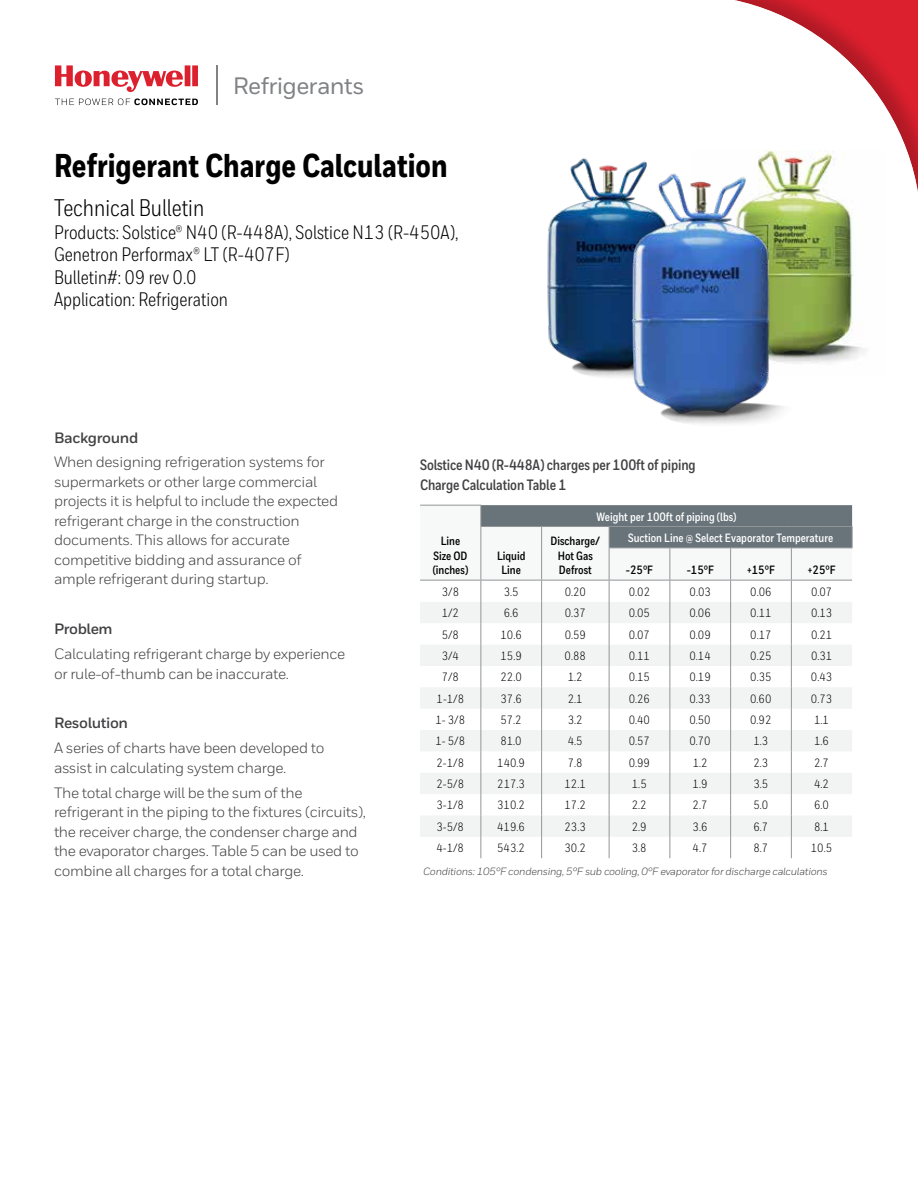
<style>
.page{position:relative;width:918px;height:1188px;background:#fff}
.page>*{position:absolute;margin:0;border:0;box-sizing:border-box;transform-origin:0 0}
.t1{font:800 33px "Honeywell Cond";color:#000}
.t2{font:24px "Honeywell Cond";color:#000}
.t3{font:500 23.7px "Honeywell Sans";letter-spacing:-.025em;color:#808285}
.t4{font:19.5px/22.5px "Honeywell Cond";color:#000}
.t5{font:15px/19.5px "Honeywell Sans";letter-spacing:-.025em;color:#414042}
.t6{font:700 15px/19.5px "Honeywell Cond";letter-spacing:-.01em;color:#414042}
.t7{font:700 15px "Honeywell Sans";letter-spacing:-.025em;color:#414042}
.t8{font:12px "Honeywell Cond";color:#000}
.t9{font:700 12px/14.4px "Honeywell Cond";color:#000;text-align:center}
.t10{font:700 12px "Honeywell Cond";color:#fff}
.t11{font:italic 10.5px "Honeywell Sans";letter-spacing:-.025em;color:#414042}
</style>
<div class="page">
<div style="left:219px;top:0;width:699px;height:696px;background:#000;opacity:.2"></div>
<svg style="left:55px;top:65px;width:143px;height:27px"></svg>
<svg style="left:55px;top:98px;width:143px;height:7px"></svg>
<hr style="left:216px;top:65px;width:1px;height:40px;background:#808285">
<svg style="left:420px;top:505px;width:433px;height:353px"></svg>
<hr style="left:541px;top:548px;width:1px;height:32px;background:#939598">
<img style="left:597px;top:157px;width:216px;height:282px">
<h3 class="t3" style="left:233px;top:71px;width:133px">Refrigerants</h3>
<h1 class="t1" style="left:54px;top:146px;width:395px">Refrigerant Charge Calculation</h1>
<h2 class="t2" style="left:54px;top:194px;width:152px">Technical Bulletin</h2>
<h3 class="t4" style="left:54px;top:221px;width:406px">Products: Solstice® N40 (R-448A), Solstice N13 (R-450A), Genetron Performax® LT (R-407F)<br>Bulletin#: 09 rev 0.0<br>Application: Refrigeration</h3>
<p class="t7" style="left:54px;top:428px;width:86px">Background</p>
<p class="t5" style="left:54px;top:453px;width:286px">When designing refrigeration systems for supermarkets or other large commercial projects it is helpful to include the expected refrigerant charge in the construction documents. This allows for accurate competitive bidding and assurance of ample refrigerant during startup.</p>
<p class="t7" style="left:54px;top:620px;width:60px">Problem</p>
<p class="t5" style="left:54px;top:644px;width:293px">Calculating refrigerant charge by experience or rule-of-thumb can be inaccurate.</p>
<p class="t7" style="left:54px;top:714px;width:76px">Resolution</p>
<p class="t5" style="left:54px;top:738px;width:272px">A series of charts have been developed to assist in calculating system charge.</p>
<p class="t5" style="left:54px;top:783px;width:313px">The total charge will be the sum of the refrigerant in the piping to the fixtures (circuits), the receiver charge, the condenser charge and the evaporator charges. Table 5 can be used to combine all charges for a total charge.</p>
<p class="t6" style="left:420px;top:456px;width:277px">Solstice N40 (R-448A) charges per 100ft of piping<br>Charge Calculation Table 1</p>
<p class="t9" style="left:433px;top:534px;width:37px">Line<br>Size OD (inches)</p>
<p class="t9" style="left:497px;top:549px;width:30px">Liquid<br>Line</p>
<p class="t10" style="left:596px;top:509px;width:142px">Weight per 100ft of piping (lbs)</p>
<p class="t9" style="left:551px;top:534px;width:51px">Discharge/<br>Hot Gas<br>Defrost</p>
<p class="t10" style="left:628px;top:530px;width:207px">Suction Line @ Select Evaporator Temperature</p>
<p class="t9" style="left:626px;top:563px;width:29px">-25°F</p>
<p class="t9" style="left:687px;top:563px;width:29px">-15°F</p>
<p class="t9" style="left:747px;top:563px;width:29px">+15°F</p>
<p class="t9" style="left:808px;top:563px;width:29px">+25°F</p>
<p class="t8" style="left:442px;top:585px;width:19px">3/8</p>
<p class="t8" style="left:504px;top:585px;width:16px">3.5</p>
<p class="t8" style="left:565px;top:585px;width:23px">0.20</p>
<p class="t8" style="left:629px;top:585px;width:23px">0.02</p>
<p class="t8" style="left:690px;top:585px;width:23px">0.03</p>
<p class="t8" style="left:750px;top:585px;width:23px">0.06</p>
<p class="t8" style="left:811px;top:585px;width:23px">0.07</p>
<p class="t8" style="left:442px;top:606px;width:19px">1/2</p>
<p class="t8" style="left:504px;top:606px;width:16px">6.6</p>
<p class="t8" style="left:565px;top:606px;width:23px">0.37</p>
<p class="t8" style="left:629px;top:606px;width:23px">0.05</p>
<p class="t8" style="left:690px;top:606px;width:23px">0.06</p>
<p class="t8" style="left:750px;top:606px;width:23px">0.11</p>
<p class="t8" style="left:811px;top:606px;width:23px">0.13</p>
<p class="t8" style="left:442px;top:627px;width:19px">5/8</p>
<p class="t8" style="left:501px;top:627px;width:23px">10.6</p>
<p class="t8" style="left:565px;top:627px;width:23px">0.59</p>
<p class="t8" style="left:629px;top:627px;width:23px">0.07</p>
<p class="t8" style="left:690px;top:627px;width:23px">0.09</p>
<p class="t8" style="left:750px;top:627px;width:23px">0.17</p>
<p class="t8" style="left:811px;top:627px;width:23px">0.21</p>
<p class="t8" style="left:442px;top:649px;width:19px">3/4</p>
<p class="t8" style="left:501px;top:649px;width:23px">15.9</p>
<p class="t8" style="left:565px;top:649px;width:23px">0.88</p>
<p class="t8" style="left:629px;top:649px;width:23px">0.11</p>
<p class="t8" style="left:690px;top:649px;width:23px">0.14</p>
<p class="t8" style="left:750px;top:649px;width:23px">0.25</p>
<p class="t8" style="left:811px;top:649px;width:23px">0.31</p>
<p class="t8" style="left:442px;top:670px;width:19px">7/8</p>
<p class="t8" style="left:501px;top:670px;width:23px">22.0</p>
<p class="t8" style="left:568px;top:670px;width:16px">1.2</p>
<p class="t8" style="left:629px;top:670px;width:23px">0.15</p>
<p class="t8" style="left:690px;top:670px;width:23px">0.19</p>
<p class="t8" style="left:750px;top:670px;width:23px">0.35</p>
<p class="t8" style="left:811px;top:670px;width:23px">0.43</p>
<p class="t8" style="left:437px;top:691px;width:29px">1-1/8</p>
<p class="t8" style="left:500px;top:691px;width:23px">37.6</p>
<p class="t8" style="left:568px;top:691px;width:16px">2.1</p>
<p class="t8" style="left:629px;top:691px;width:23px">0.26</p>
<p class="t8" style="left:689px;top:691px;width:23px">0.33</p>
<p class="t8" style="left:750px;top:691px;width:23px">0.60</p>
<p class="t8" style="left:811px;top:691px;width:23px">0.73</p>
<p class="t8" style="left:436px;top:713px;width:31px">1- 3/8</p>
<p class="t8" style="left:500px;top:713px;width:23px">57.2</p>
<p class="t8" style="left:568px;top:713px;width:16px">3.2</p>
<p class="t8" style="left:629px;top:713px;width:23px">0.40</p>
<p class="t8" style="left:689px;top:713px;width:23px">0.50</p>
<p class="t8" style="left:750px;top:713px;width:23px">0.92</p>
<p class="t8" style="left:814px;top:713px;width:16px">1.1</p>
<p class="t8" style="left:436px;top:734px;width:31px">1- 5/8</p>
<p class="t8" style="left:500px;top:734px;width:23px">81.0</p>
<p class="t8" style="left:568px;top:734px;width:16px">4.5</p>
<p class="t8" style="left:629px;top:734px;width:23px">0.57</p>
<p class="t8" style="left:689px;top:734px;width:23px">0.70</p>
<p class="t8" style="left:753px;top:734px;width:16px">1.3</p>
<p class="t8" style="left:814px;top:734px;width:16px">1.6</p>
<p class="t8" style="left:437px;top:755px;width:29px">2-1/8</p>
<p class="t8" style="left:497px;top:755px;width:29px">140.9</p>
<p class="t8" style="left:568px;top:755px;width:16px">7.8</p>
<p class="t8" style="left:629px;top:755px;width:23px">0.99</p>
<p class="t8" style="left:693px;top:755px;width:16px">1.2</p>
<p class="t8" style="left:753px;top:755px;width:16px">2.3</p>
<p class="t8" style="left:814px;top:755px;width:16px">2.7</p>
<p class="t8" style="left:437px;top:777px;width:29px">2-5/8</p>
<p class="t8" style="left:497px;top:777px;width:29px">217.3</p>
<p class="t8" style="left:565px;top:777px;width:23px">12.1</p>
<p class="t8" style="left:632px;top:777px;width:16px">1.5</p>
<p class="t8" style="left:693px;top:777px;width:16px">1.9</p>
<p class="t8" style="left:753px;top:777px;width:16px">3.5</p>
<p class="t8" style="left:814px;top:777px;width:16px">4.2</p>
<p class="t8" style="left:437px;top:798px;width:29px">3-1/8</p>
<p class="t8" style="left:497px;top:798px;width:29px">310.2</p>
<p class="t8" style="left:565px;top:798px;width:23px">17.2</p>
<p class="t8" style="left:632px;top:798px;width:16px">2.2</p>
<p class="t8" style="left:693px;top:798px;width:16px">2.7</p>
<p class="t8" style="left:753px;top:798px;width:16px">5.0</p>
<p class="t8" style="left:814px;top:798px;width:16px">6.0</p>
<p class="t8" style="left:437px;top:820px;width:29px">3-5/8</p>
<p class="t8" style="left:497px;top:820px;width:29px">419.6</p>
<p class="t8" style="left:565px;top:820px;width:23px">23.3</p>
<p class="t8" style="left:632px;top:820px;width:16px">2.9</p>
<p class="t8" style="left:693px;top:820px;width:16px">3.6</p>
<p class="t8" style="left:753px;top:820px;width:16px">6.7</p>
<p class="t8" style="left:814px;top:820px;width:16px">8.1</p>
<p class="t8" style="left:437px;top:841px;width:29px">4-1/8</p>
<p class="t8" style="left:497px;top:841px;width:29px">543.2</p>
<p class="t8" style="left:565px;top:841px;width:23px">30.2</p>
<p class="t8" style="left:632px;top:841px;width:16px">3.8</p>
<p class="t8" style="left:693px;top:841px;width:16px">4.7</p>
<p class="t8" style="left:753px;top:841px;width:16px">8.7</p>
<p class="t8" style="left:811px;top:841px;width:23px">10.5</p>
<p class="t11" style="left:423px;top:865px;width:406px">Conditions: 105°F condensing, 5°F sub cooling, 0°F evaporator for discharge calculations</p>
</div>
